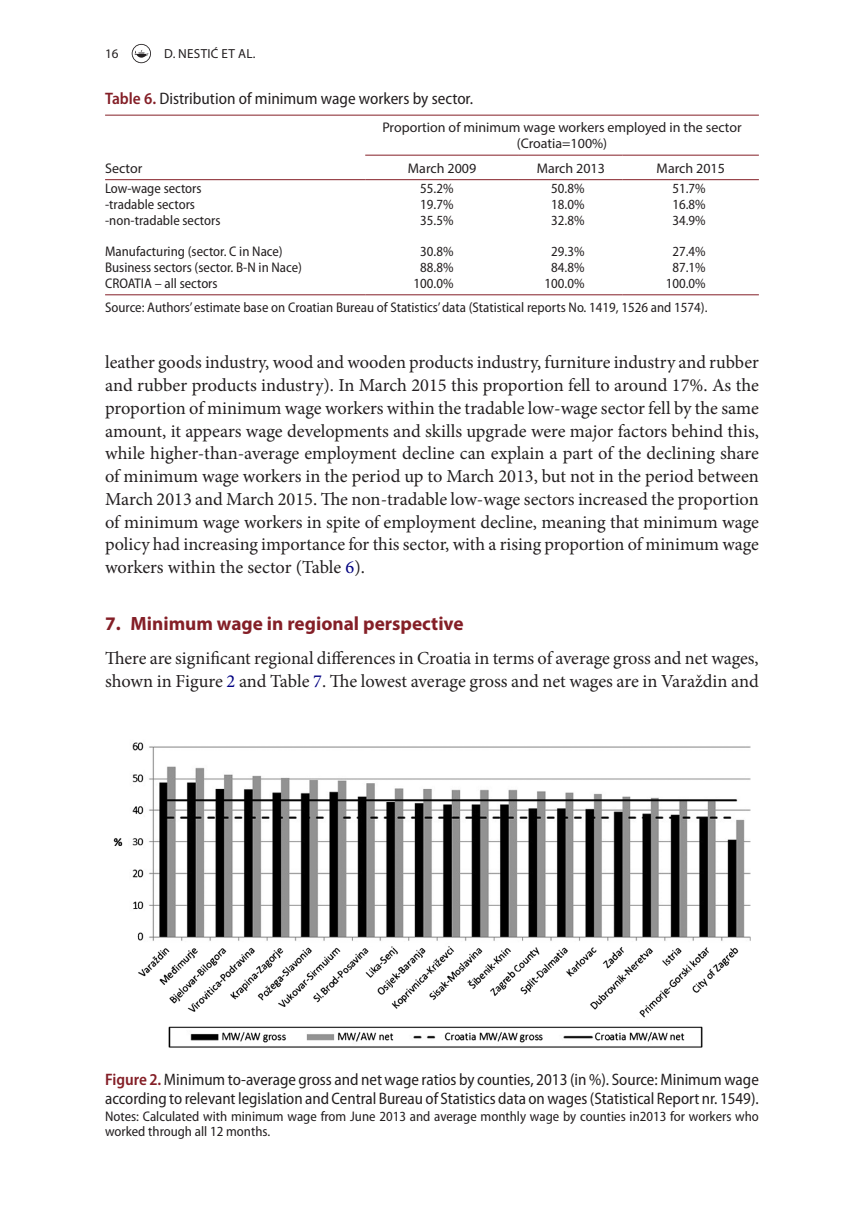
<style>
.page{position:relative;width:864px;height:1231px;background:#fff}
.page>*{position:absolute;margin:0;border:0;box-sizing:border-box;transform-origin:0 0}
.t1{font:700 19.25px "Myriad Pro";color:#841f27}
.t2{font:18.38px/22.8px "Minion Pro";letter-spacing:-.005em;color:#231f20;text-align:justify}
.t3{font:semi-condensed 16.62px/19.2px "Myriad Pro";color:#231f20}
.t4{font:semi-condensed 14px/15.8px "Myriad Pro";color:#231f20}
.t5{font:14px/15.8px "Myriad Pro";color:#231f20;text-align:center}
.t6{font:13.12px "Myriad Pro";letter-spacing:.02em;color:#231f20}
.s1{font-weight:600;color:#841f27}
.s2{color:#000080}
</style>
<div class="page">
<svg style="left:132px;top:44px;width:19px;height:19px"></svg>
<hr style="left:105px;top:115px;width:653px;height:1px;background:#841f27">
<hr style="left:105px;top:179px;width:260px;height:1px;background:#841f27">
<hr style="left:365px;top:155px;width:153px;height:1px;background:#841f27">
<hr style="left:365px;top:179px;width:153px;height:1px;background:#841f27">
<hr style="left:518px;top:155px;width:104px;height:1px;background:#841f27">
<hr style="left:518px;top:179px;width:104px;height:1px;background:#841f27">
<hr style="left:622px;top:155px;width:136px;height:1px;background:#841f27">
<hr style="left:622px;top:179px;width:136px;height:1px;background:#841f27">
<hr style="left:105px;top:294px;width:260px;height:1px;background:#841f27">
<hr style="left:365px;top:294px;width:153px;height:1px;background:#841f27">
<hr style="left:518px;top:294px;width:104px;height:1px;background:#841f27">
<hr style="left:622px;top:294px;width:136px;height:1px;background:#841f27">
<img style="left:113px;top:742px;width:638px;height:306px">
<p class="t6" style="left:105px;top:45px;width:15px">16</p>
<p class="t6" style="left:164px;top:45px;width:93px">D. NESTIĆ ET AL.</p>
<p class="t3" style="left:105px;top:89px;width:369px"><span class="s1">Table 6.</span> Distribution of minimum wage workers by sector.</p>
<p class="t5" style="left:105px;top:160px;width:39px">Sector</p>
<p class="t5" style="left:382px;top:120px;width:361px">Proportion of minimum wage workers employed in the sector (Croatia=100%)</p>
<p class="t5" style="left:408px;top:160px;width:70px">March 2009</p>
<p class="t5" style="left:536px;top:160px;width:70px">March 2013</p>
<p class="t5" style="left:656px;top:160px;width:70px">March 2015</p>
<p class="t4" style="left:105px;top:181px;width:98px">Low-wage sectors</p>
<p class="t4" style="left:420px;top:181px;width:35px">55.2%</p>
<p class="t4" style="left:551px;top:181px;width:35px">50.8%</p>
<p class="t4" style="left:672px;top:181px;width:35px">51.7%</p>
<p class="t4" style="left:105px;top:197px;width:91px">-tradable sectors</p>
<p class="t4" style="left:420px;top:197px;width:35px">19.7%</p>
<p class="t4" style="left:551px;top:197px;width:35px">18.0%</p>
<p class="t4" style="left:672px;top:197px;width:35px">16.8%</p>
<p class="t4" style="left:105px;top:212px;width:117px">-non-tradable sectors</p>
<p class="t4" style="left:420px;top:212px;width:35px">35.5%</p>
<p class="t4" style="left:551px;top:212px;width:35px">32.8%</p>
<p class="t4" style="left:672px;top:212px;width:35px">34.9%</p>
<p class="t4" style="left:105px;top:244px;width:179px">Manufacturing (sector. C in Nace)</p>
<p class="t4" style="left:420px;top:244px;width:35px">30.8%</p>
<p class="t4" style="left:551px;top:244px;width:35px">29.3%</p>
<p class="t4" style="left:672px;top:244px;width:35px">27.4%</p>
<p class="t4" style="left:105px;top:260px;width:198px">Business sectors (sector. B-N in Nace)</p>
<p class="t4" style="left:420px;top:260px;width:35px">88.8%</p>
<p class="t4" style="left:551px;top:260px;width:35px">84.8%</p>
<p class="t4" style="left:672px;top:260px;width:35px">87.1%</p>
<p class="t4" style="left:105px;top:275px;width:22px">CROATIA</p>
<p class="t4" style="left:155px;top:275px;width:64px">– all sectors</p>
<p class="t4" style="left:413px;top:275px;width:41px">100.0%</p>
<p class="t4" style="left:544px;top:275px;width:41px">100.0%</p>
<p class="t4" style="left:665px;top:275px;width:41px">100.0%</p>
<p class="t4" style="left:105px;top:299px;width:603px">Source: Authors’ estimate base on Croatian Bureau of Statistics’ data (Statistical reports No. 1419, 1526 and 1574).</p>
<p class="t2" style="left:105px;top:351px;width:655px">leather goods industry, wood and wooden products industry, furniture industry and rubber and rubber products industry). In March 2015 this proportion fell to around 17%. As the proportion of minimum wage workers within the tradable low-wage sector fell by the same amount, it appears wage developments and skills upgrade were major factors behind this, while higher-than-average employment decline can explain a part of the declining share of minimum wage workers in the period up to March 2013, but not in the period between March 2013 and March 2015. The non-tradable low-wage sectors increased the proportion of minimum wage workers in spite of employment decline, meaning that minimum wage policy had increasing importance for this sector, with a rising proportion of minimum wage workers within the sector (Table <span class="s2">6</span>).</p>
<p class="t1" style="left:105px;top:611px;width:360px">7. Minimum wage in regional perspective</p>
<p class="t2" style="left:105px;top:647px;width:655px">There are significant regional differences in Croatia in terms of average gross and net wages, shown in Figure <span class="s2">2</span> and Table <span class="s2">7</span>. The lowest average gross and net wages are in Varaždin and</p>
<p class="t3" style="left:105px;top:1069px;width:655px"><span class="s1">Figure 2.</span> Minimum to-average gross and net wage ratios by counties, 2013 (in %). Source: Minimum wage according to relevant legislation and Central Bureau of Statistics data on wages (Statistical Report nr. 1549).</p>
<p class="t4" style="left:105px;top:1108px;width:655px">Notes: Calculated with minimum wage from June 2013 and average monthly wage by counties in2013 for workers who worked through all 12 months.</p>
</div>
